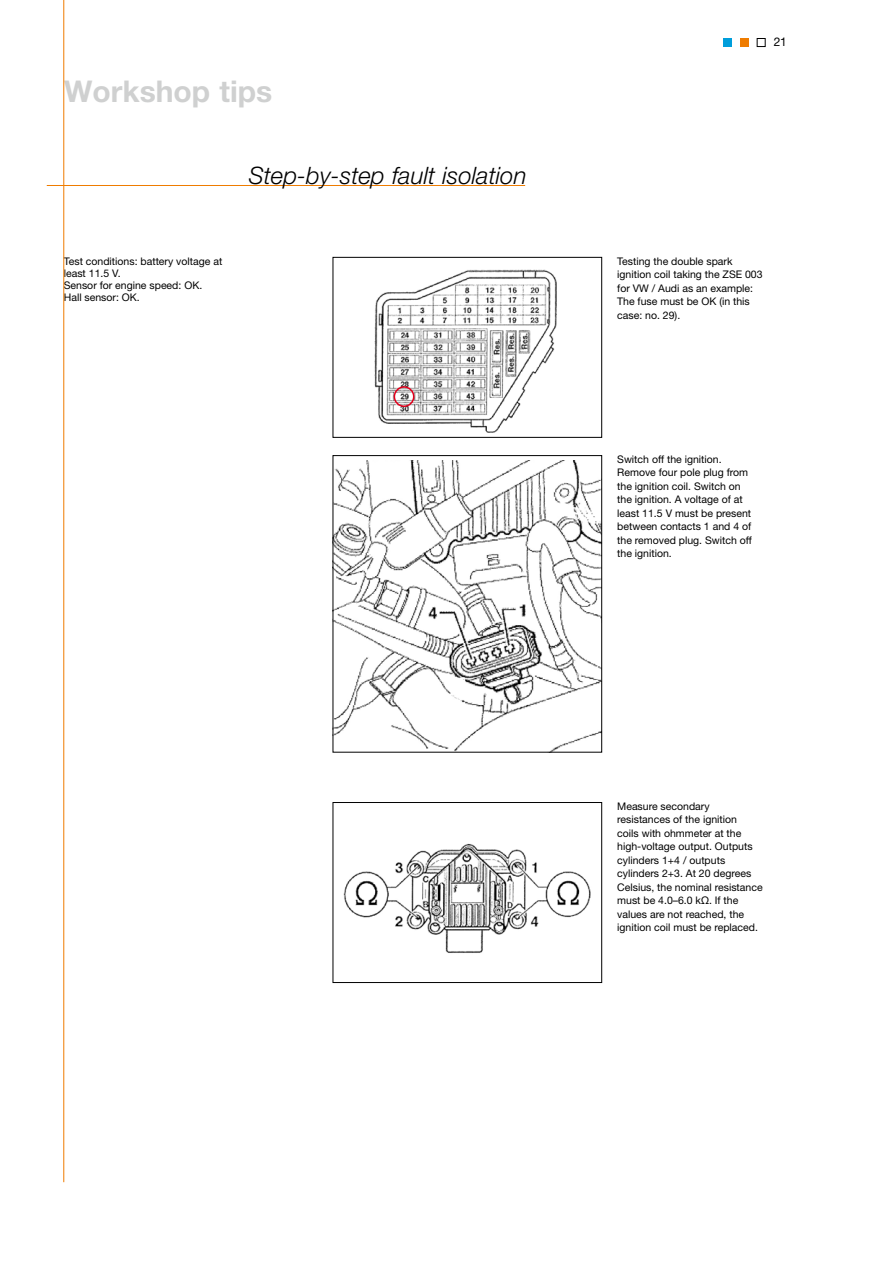
<style>
.page{position:relative;width:893px;height:1263px;background:#fff}
.page>*{position:absolute;margin:0;border:0;box-sizing:border-box;transform-origin:0 0}
.t1{font:700 30px "Helvetica Neue LTW1 G";color:#cfd0d0}
.t2{font:italic 300 24px "Helvetica Neue LTW1 G";color:#000}
.t3{font:12px "Helvetica Neue LTW1 G";color:#000}
.t4{font:10.5px/13.5px "Helvetica Neue LTW1 G";color:#000}
</style>
<div class="page">
<div style="left:723px;top:38px;width:8px;height:9px;background:#009edb"></div>
<div style="left:740px;top:38px;width:9px;height:9px;background:#ef7c00"></div>
<div style="left:757px;top:38px;width:8px;height:9px;border:1px solid #000"></div>
<hr style="left:47px;top:185px;width:478px;height:1px;background:#ef7c00">
<div style="left:333px;top:257px;width:269px;height:181px;border:1px solid #000"></div>
<img style="left:335px;top:461px;width:265px;height:289px">
<div style="left:333px;top:455px;width:269px;height:297px;border:1px solid #000"></div>
<img style="left:343px;top:843px;width:248px;height:110px">
<div style="left:333px;top:802px;width:269px;height:181px;border:1px solid #000"></div>
<hr style="left:63px;top:0;width:1px;height:1182px;background:#ef7c00">
<img style="left:374px;top:269px;width:183px;height:163px">
<div style="left:394px;top:386px;width:20px;height:21px;border:2px solid #e3001c;border-radius:50%"></div>
<h1 class="t1" style="left:64px;top:73px;width:210px">Workshop tips</h1>
<h2 class="t2" style="left:249px;top:161px;width:279px">Step-by-step fault isolation</h2>
<p class="t4" style="left:64px;top:255px;width:160px;line-height:12px">Test conditions: battery voltage at least 11.5 V.<br>Sensor for engine speed: OK.<br>Hall sensor: OK.</p>
<p class="t3" style="left:774px;top:34px;width:14px">21</p>
<p class="t4" style="left:617px;top:254px;width:147px">Testing the double spark ignition coil taking the ZSE 003 for VW / Audi as an example:<br>The fuse must be OK (in this case: no. 29).</p>
<p class="t4" style="left:617px;top:452px;width:136px">Switch off the ignition.<br>Remove four pole plug from the ignition coil. Switch on the ignition. A voltage of at least 11.5 V must be present between contacts 1 and 4 of the removed plug. Switch off the ignition.</p>
<p class="t4" style="left:617px;top:799px;width:147px">Measure secondary resistances of the ignition<br>coils with ohmmeter at the high-voltage output. Outputs cylinders 1+4 / outputs cylinders 2+3. At 20 degrees<br>Celsius, the nominal resistance must be 4.0–6.0 kΩ. If the values are not reached, the ignition coil must be replaced.</p>
</div>
